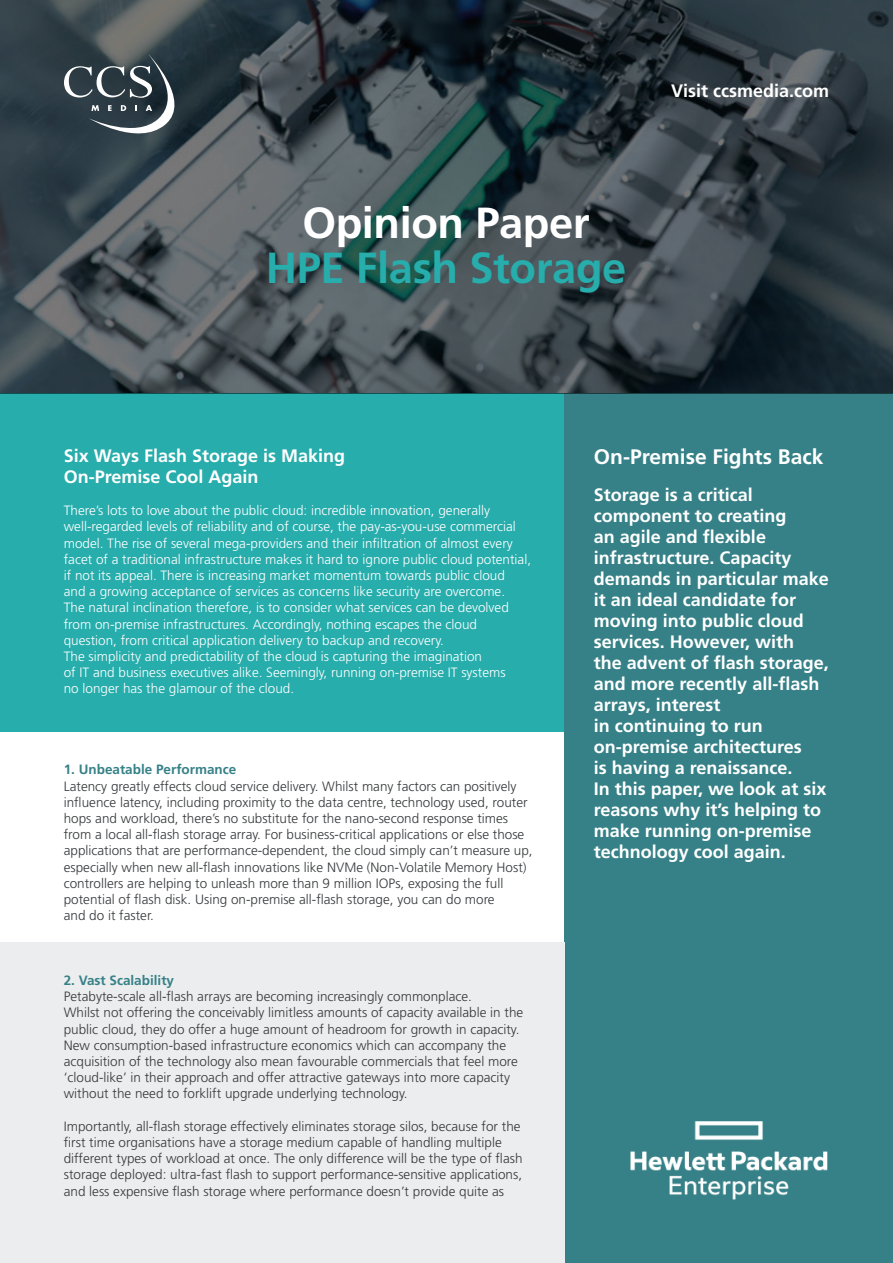
<style>
.page{position:relative;width:893px;height:1263px;background:#fff}
.page>*{position:absolute;margin:0;border:0;box-sizing:border-box;transform-origin:0 0}
.t1{font:700 43.5px "Frutiger";letter-spacing:-.01em;color:#26adac}
.t2{font:700 43.5px "Frutiger";letter-spacing:-.01em;color:#fff}
.t3{font:700 21px "Frutiger";color:#fff}
.t4{font:700 18px/21px "Frutiger";color:#fff}
.t5{font:300 13.5px/16.2px "Frutiger";color:#36383a}
.t6{font:300 13.5px/16.2px "Frutiger";color:#fff}
.t7{font:700 13.5px "Frutiger";color:#368187}
</style>
<div class="page">
<div style="left:0;top:393px;width:564px;height:338px;background:#26adac"></div>
<div style="left:564px;top:393px;width:329px;height:870px;background:#368187"></div>
<div style="left:0;top:943px;width:564px;height:320px;background:#ecedee"></div>
<svg style="left:0;top:0;width:893px;height:393px;background:#3a464b"></svg>
<svg style="left:64px;top:54px;width:110px;height:79px;background:#4d5960"></svg>
<img style="left:630px;top:1121px;width:198px;height:79px">
<h1 class="t2" style="left:302px;top:197px;width:289px">Opinion Paper</h1>
<h1 class="t1" style="left:266px;top:242px;width:362px">HPE Flash Storage</h1>
<h3 class="t4" style="left:671px;top:80px;width:160px">Visit ccsmedia.com</h3>
<h3 class="t4" style="left:64px;top:445px;width:283px">Six Ways Flash Storage is Making<br>On-Premise Cool Again</h3>
<p class="t6" style="left:64px;top:502px;width:469px">There’s lots to love about the public cloud: incredible innovation, generally well-regarded levels of reliability and of course, the pay-as-you-use commercial model. The rise of several mega-providers and their infiltration of almost every facet of a traditional infrastructure makes it hard to ignore public cloud potential, if not its appeal. There is increasing market momentum towards public cloud<br>and a growing acceptance of services as concerns like security are overcome.<br>The natural inclination therefore, is to consider what services can be devolved from on-premise infrastructures. Accordingly, nothing escapes the cloud question, from critical application delivery to backup and recovery.<br>The simplicity and predictability of the cloud is capturing the imagination<br>of IT and business executives alike. Seemingly, running on-premise IT systems<br>no longer has the glamour of the cloud.</p>
<p class="t7" style="left:64px;top:762px;width:174px">1. Unbeatable Performance</p>
<p class="t5" style="left:64px;top:778px;width:470px">Latency greatly effects cloud service delivery. Whilst many factors can positively influence latency, including proximity to the data centre, technology used, router hops and workload, there’s no substitute for the nano-second response times from a local all-flash storage array. For business-critical applications or else those applications that are performance-dependent, the cloud simply can’t measure up, especially when new all-flash innovations like NVMe (Non-Volatile Memory Host) controllers are helping to unleash more than 9 million IOPs, exposing the full potential of flash disk. Using on-premise all-flash storage, you can do more<br>and do it faster.</p>
<p class="t7" style="left:64px;top:972px;width:112px">2. Vast Scalability</p>
<p class="t5" style="left:64px;top:988px;width:461px">Petabyte-scale all-flash arrays are becoming increasingly commonplace.<br>Whilst not offering the conceivably limitless amounts of capacity available in the public cloud, they do offer a huge amount of headroom for growth in capacity.<br>New consumption-based infrastructure economics which can accompany the acquisition of the technology also mean favourable commercials that feel more ‘cloud-like’ in their approach and offer attractive gateways into more capacity without the need to forklift upgrade underlying technology.</p>
<p class="t5" style="left:64px;top:1118px;width:460px">Importantly, all-flash storage effectively eliminates storage silos, because for the first time organisations have a storage medium capable of handling multiple different types of workload at once. The only difference will be the type of flash storage deployed: ultra-fast flash to support performance-sensitive applications, and less expensive flash storage where performance doesn’t provide quite as</p>
<h2 class="t3" style="left:594px;top:444px;width:231px">On-Premise Fights Back</h2>
<p class="t4" style="left:594px;top:484px;width:237px">Storage is a critical component to creating<br>an agile and flexible infrastructure. Capacity demands in particular make it an ideal candidate for moving into public cloud services. However, with<br>the advent of flash storage, and more recently all-flash arrays, interest<br>in continuing to run on-premise architectures<br>is having a renaissance.<br>In this paper, we look at six reasons why it’s helping to make running on-premise technology cool again.</p>
</div>
